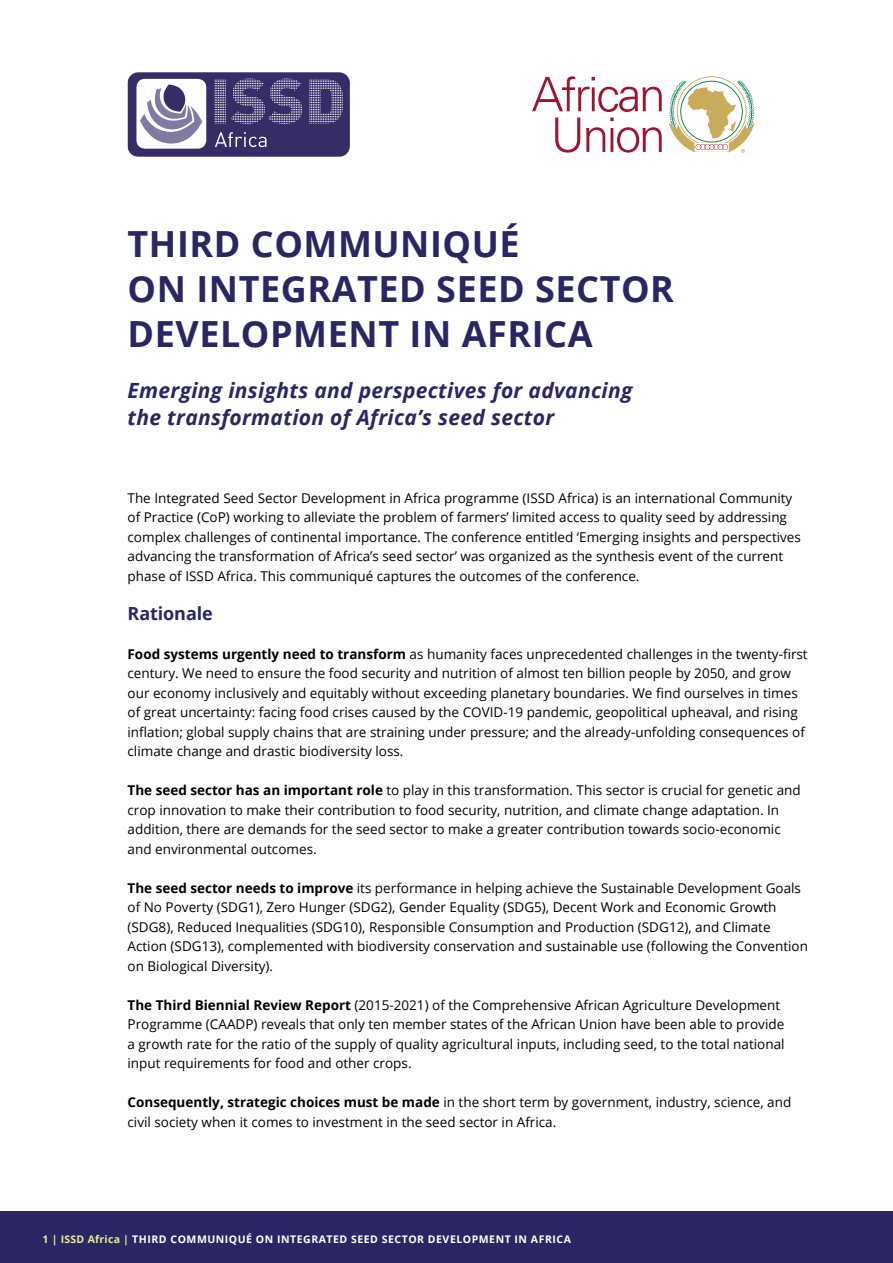
<style>
.page{position:relative;width:893px;height:1263px;background:#fff}
.page>*{position:absolute;margin:0;border:0;box-sizing:border-box;transform-origin:0 0}
.t1{font:700 36px/45px "Open Sans";letter-spacing:.015em;color:#292663}
.t2{font:italic 700 21px/27px "Open Sans";letter-spacing:.015em;color:#292663}
.t3{font:700 18px "Open Sans";letter-spacing:-.005em;color:#292663}
.t4{font:13.5px/19.5px "Open Sans";color:#000}
.t5{font:700 10.5px "Open Sans";letter-spacing:.05em;color:#fff}
.s1{font-weight:700}
.s2{color:#eaec90}
</style>
<div class="page">
<div style="left:0;top:1212px;width:893px;height:51px;background:#292663"></div>
<svg style="left:128px;top:72px;width:222px;height:85px;background:#6a628e"></svg>
<svg style="left:532px;top:76px;width:130px;height:36px"></svg>
<svg style="left:555px;top:118px;width:25px;height:35px"></svg>
<svg style="left:586px;top:127px;width:19px;height:25px"></svg>
<hr style="left:610px;top:128px;width:3px;height:24px;background:#9d1531">
<svg style="left:610px;top:118px;width:4px;height:3px"></svg>
<svg style="left:617px;top:127px;width:45px;height:26px"></svg>
<svg style="left:669px;top:76px;width:86px;height:77px"></svg>
<h1 class="t1" style="left:128px;top:221px;width:548px">THIRD COMMUNIQUÉ<br>ON INTEGRATED SEED SECTOR<br>DEVELOPMENT IN AFRICA</h1>
<h2 class="t2" style="left:128px;top:377px;width:506px">Emerging insights and perspectives for advancing the transformation of Africa’s seed sector</h2>
<p class="t4" style="left:128px;top:488px;width:675px">The Integrated Seed Sector Development in Africa programme (ISSD Africa) is an international Community of Practice (CoP) working to alleviate the problem of farmers’ limited access to quality seed by addressing complex challenges of continental importance. The conference entitled ‘Emerging insights and perspectives advancing the transformation of Africa’s seed sector’ was organized as the synthesis event of the current phase of ISSD Africa. This communiqué captures the outcomes of the conference.</p>
<h3 class="t3" style="left:128px;top:600px;width:87px">Rationale</h3>
<p class="t4" style="left:128px;top:644px;width:682px"><span class="s1">Food systems urgently need to transform</span> as humanity faces unprecedented challenges in the twenty-first century. We need to ensure the food security and nutrition of almost ten billion people by 2050, and grow our economy inclusively and equitably without exceeding planetary boundaries. We find ourselves in times of great uncertainty: facing food crises caused by the COVID-19 pandemic, geopolitical upheaval, and rising inflation; global supply chains that are straining under pressure; and the already-unfolding consequences of climate change and drastic biodiversity loss.</p>
<p class="t4" style="left:128px;top:780px;width:675px"><span class="s1">The seed sector has an important role</span> to play in this transformation. This sector is crucial for genetic and crop innovation to make their contribution to food security, nutrition, and climate change adaptation. In addition, there are demands for the seed sector to make a greater contribution towards socio-economic and environmental outcomes.</p>
<p class="t4" style="left:128px;top:877px;width:682px"><span class="s1">The seed sector needs to improve</span> its performance in helping achieve the Sustainable Development Goals of No Poverty (SDG1), Zero Hunger (SDG2), Gender Equality (SDG5), Decent Work and Economic Growth (SDG8), Reduced Inequalities (SDG10), Responsible Consumption and Production (SDG12), and Climate Action (SDG13), complemented with biodiversity conservation and sustainable use (following the Convention on Biological Diversity).</p>
<p class="t4" style="left:128px;top:994px;width:659px"><span class="s1">The Third Biennial Review Report</span> (2015-2021) of the Comprehensive African Agriculture Development Programme (CAADP) reveals that only ten member states of the African Union have been able to provide a growth rate for the ratio of the supply of quality agricultural inputs, including seed, to the total national input requirements for food and other crops.</p>
<p class="t4" style="left:128px;top:1092px;width:665px"><span class="s1">Consequently, strategic choices must be made</span> in the short term by government, industry, science, and civil society when it comes to investment in the seed sector in Africa.</p>
<p class="t5" style="left:43px;top:1231px;width:530px"><span class="s2">1 | ISSD Africa |</span> THIRD COMMUNIQUÉ ON INTEGRATED SEED SECTOR DEVELOPMENT IN AFRICA</p>
</div>
